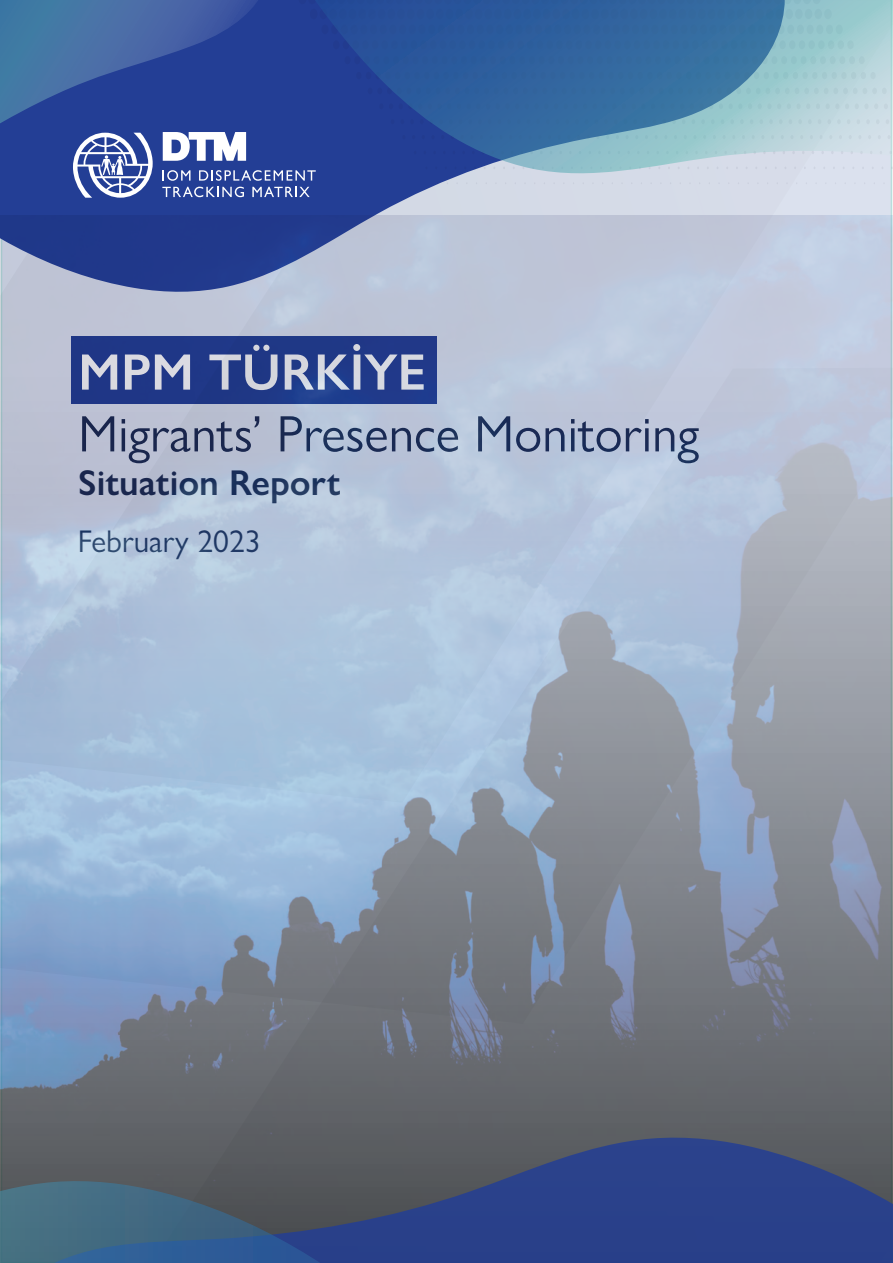
<style>
.page{position:relative;width:893px;height:1263px;background:#fff}
.page>*{position:absolute;margin:0;border:0;box-sizing:border-box;transform-origin:0 0}
.t1{font:51.45px "Gill Sans Nova";color:#1b2a50}
.t2{font:600 51.45px "Gill Sans Nova";color:#fff}
.t3{font:600 36px "Gill Sans Nova";color:#1b2a50}
.t4{font:31.5px "Gill Sans Nova";color:#1b2a50}
</style>
<div class="page">
<svg style="left:281px;top:181px;width:509px;height:34px;fill:#d4dae7"></svg>
<svg style="left:0;top:0;width:281px;height:215px"></svg>
<svg style="left:280px;top:0;width:613px;height:181px"></svg>
<img style="left:0;top:215px;width:893px;height:923px">
<svg style="left:0;top:1138px;width:893px;height:125px;fill:#2b4289"></svg>
<svg style="left:0;top:1181px;width:589px;height:82px"></svg>
<svg style="left:73px;top:133px;width:80px;height:65px"></svg>
<svg style="left:163px;top:170px;width:27px;height:11px"></svg>
<svg style="left:199px;top:170px;width:117px;height:11px"></svg>
<svg style="left:162px;top:187px;width:82px;height:10px"></svg>
<svg style="left:252px;top:187px;width:58px;height:10px"></svg>
<svg style="left:163px;top:132px;width:83px;height:29px"></svg>
<p class="t2" style="left:78px;top:340px;width:349px">MPM TÜRKİYE</p>
<p class="t1" style="left:78px;top:402px;width:622px">Migrants’ Presence Monitoring</p>
<p class="t3" style="left:78px;top:460px;width:264px">Situation Report</p>
<p class="t4" style="left:78px;top:522px;width:184px">February 2023</p>
</div>
